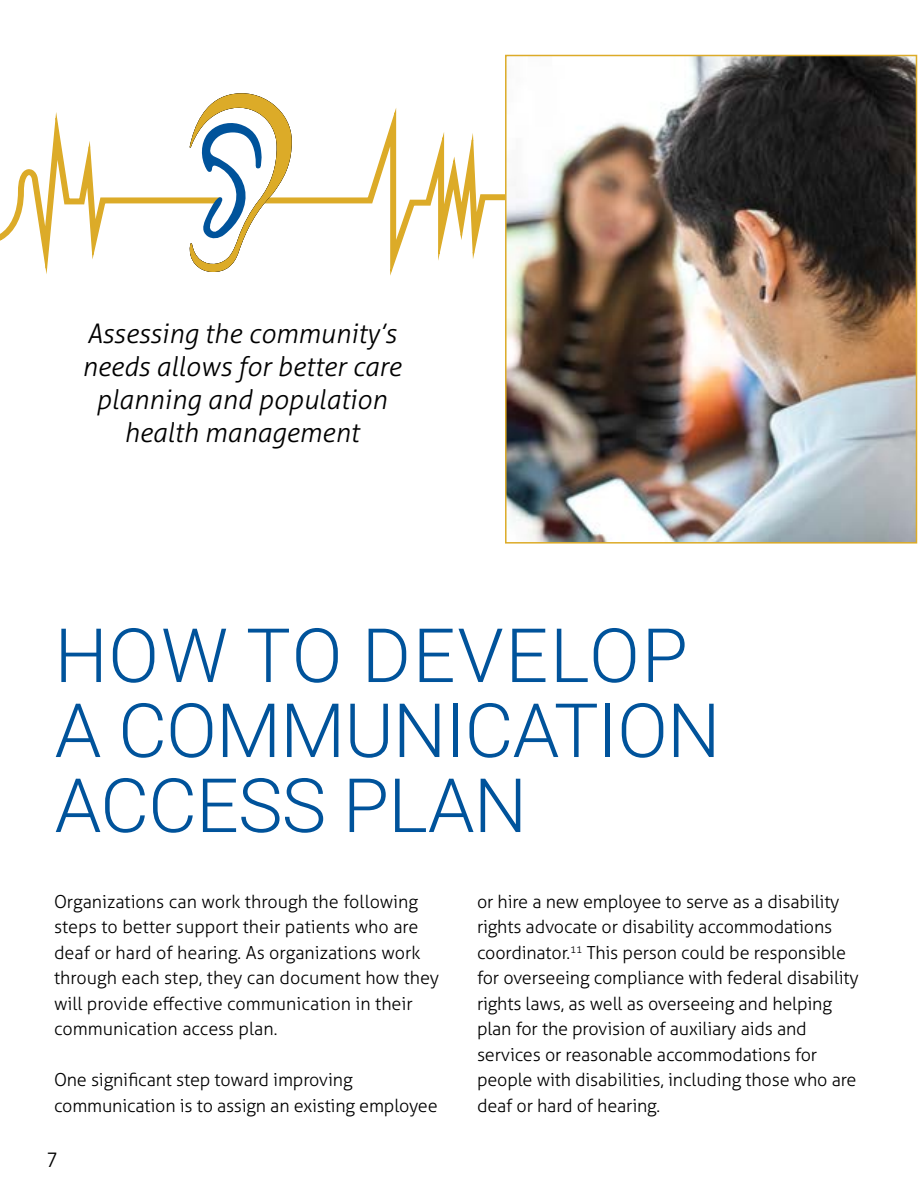
<style>
.page{position:relative;width:918px;height:1188px;background:#fff}
.page>*{position:absolute;margin:0;border:0;box-sizing:border-box;transform-origin:0 0}
.t1{font:300 75px/75px "Roboto";letter-spacing:-.01em;color:#00539b}
.t2{font:italic 300 27px/33px "Aller";color:#000;text-align:center}
.t3{font:19.5px "Te X Gyre Adventor";color:#000}
.t4{font:300 18px/25.5px "Aller";letter-spacing:-.01em;color:#000}
.t5{font:300 10.5px "Aller";color:#000}
</style>
<div class="page">
<svg style="left:0;top:93px;width:505px;height:183px"></svg>
<img style="left:508px;top:58px;width:406px;height:483px">
<div style="left:505px;top:55px;width:412px;height:489px;border:2px solid #dcab28"></div>
<p class="t2" style="left:82px;top:317px;width:321px">Assessing the community’s needs allows for better care planning and population health management</p>
<h2 class="t1" style="left:55px;top:615px;width:667px">HOW TO DEVELOP<br>A COMMUNICATION<br>ACCESS PLAN</h2>
<p class="t4" style="left:54px;top:889px;width:387px">Organizations can work through the following steps to better support their patients who are deaf or hard of hearing. As organizations work through each step, they can document how they will provide effective communication in their communication access plan.</p>
<p class="t4" style="left:54px;top:1067px;width:385px">One significant step toward improving communication is to assign an existing employee</p>
<p class="t3" style="left:47px;top:1144px;width:12px">7</p>
<p class="t4" style="left:477px;top:889px;width:383px">or hire a new employee to serve as a disability rights advocate or disability accommodations coordinator. This person could be responsible for overseeing compliance with federal disability rights laws, as well as overseeing and helping plan for the provision of auxiliary aids and services or reasonable accommodations for people with disabilities, including those who are deaf or hard of hearing.</p>
<p class="t5" style="left:570px;top:943px;width:14px">11</p>
</div>
